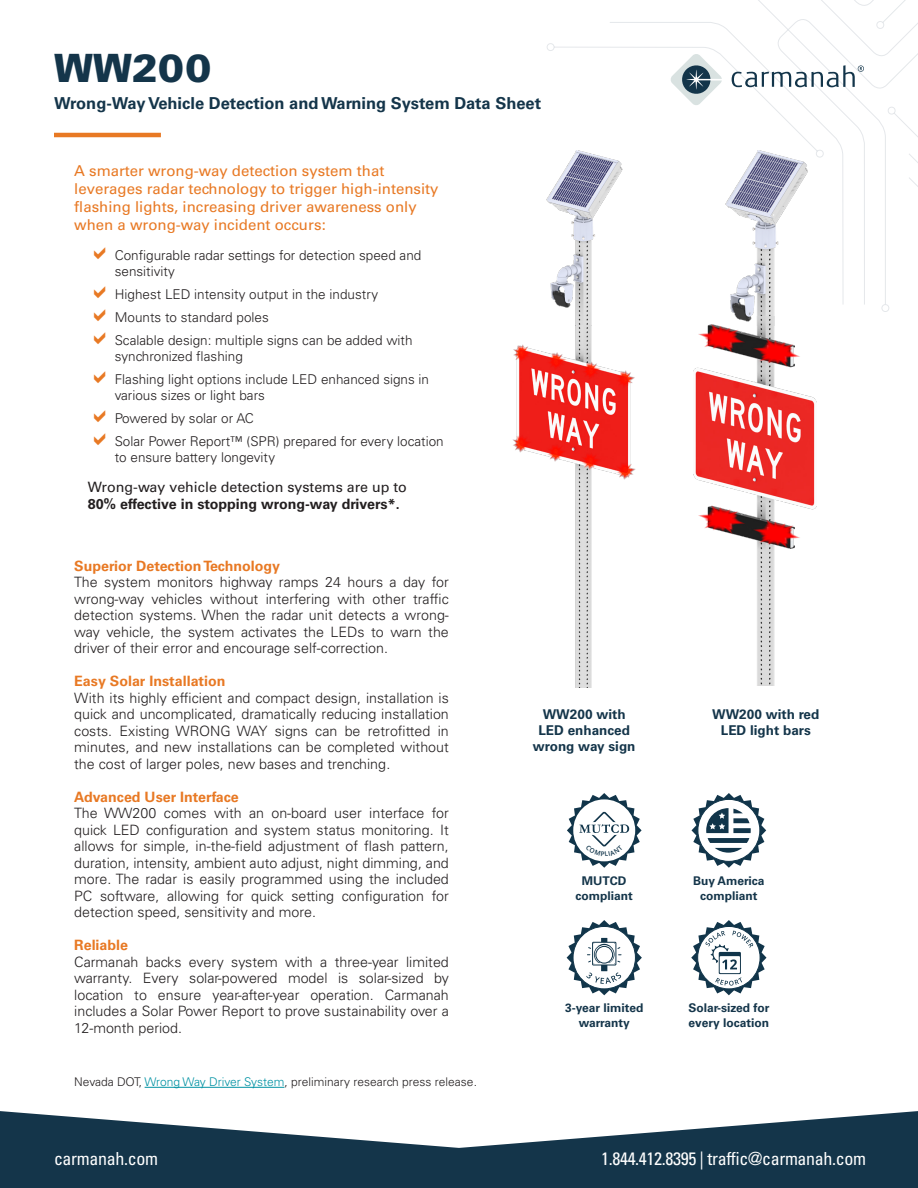
<style>
.page{position:relative;width:918px;height:1188px;background:#fff}
.page>*{position:absolute;margin:0;border:0;box-sizing:border-box;transform-origin:0 0}
.Spec_sheet_title{font:900 39px "Univers LT Std";color:#14354a}
.t1{font:condensed 18px "Univers LT Std";letter-spacing:-.02em;color:#fff}
.Spec_sheet_subtitle{font:700 16.5px "Univers LT Std";color:#14354a}
.Value_differentiator{font:15px/18px "Univers LT Std";color:#e87924}
.Problem-oriented_fea{font:300 14.25px/16.5px "Univers LT Std";color:#231f20;text-align:justify}
.Value_differentiator-2{font:700 14.25px/16.5px "Univers LT Std";color:#231f20}
.Problem-oriented_fea-2{font:700 14.25px "Univers LT Std";color:#e87924}
.t2{font:300 13.5px/16.2px "Univers LT Std";color:#231f20}
.t3{font:700 13.5px/16.2px "Univers LT Std";color:#14354a;text-align:center}
.Problem-oriented_fea-3{font:700 12px/15px "Univers LT Std";color:#14354a;text-align:center}
.t4{font:300 12px "Univers LT Std";color:#231f20}
.s1{font-weight:400}
.s2{color:#0092a3}
</style>
<div class="page">
<svg style="left:547px;top:0;width:371px;height:312px"></svg>
<svg style="left:671px;top:54px;width:51px;height:51px"></svg>
<svg style="left:732px;top:65px;width:132px;height:22px"></svg>
<svg style="left:0;top:1111px;width:918px;height:77px;fill:#14354a"></svg>
<img style="left:513px;top:151px;width:123px;height:536px">
<img style="left:693px;top:151px;width:123px;height:166px">
<img style="left:693px;top:317px;width:123px;height:368px">
<hr style="left:54px;top:133px;width:107px;height:4px;background:#e87924">
<hr style="left:145px;top:1087px;width:139px;height:1px;background:#0092a3">
<svg style="left:692px;top:793px;width:74px;height:75px"></svg>
<svg style="left:691px;top:920px;width:76px;height:75px"></svg>
<svg style="left:567px;top:920px;width:75px;height:75px"></svg>
<svg style="left:567px;top:793px;width:75px;height:75px"></svg>
<p class="Spec_sheet_title" style="left:54px;top:44px;width:159px">WW200</p>
<p class="Spec_sheet_subtitle" style="left:54px;top:93px;width:489px">Wrong-Way Vehicle Detection and Warning System Data Sheet</p>
<p class="Value_differentiator" style="left:74px;top:162px;width:366px">A smarter wrong-way detection system that leverages radar technology to trigger high-intensity flashing lights, increasing driver awareness only when a wrong-way incident occurs:</p>
<p class="t2" style="left:115px;top:247px;width:308px">Configurable radar settings for detection speed and sensitivity</p>
<p class="t2" style="left:115px;top:286px;width:265px">Highest LED intensity output in the industry</p>
<p class="t2" style="left:115px;top:309px;width:156px">Mounts to standard poles</p>
<p class="t2" style="left:115px;top:332px;width:299px">Scalable design: multiple signs can be added with synchronized flashing</p>
<p class="t2" style="left:115px;top:371px;width:316px">Flashing light options include LED enhanced signs in various sizes or light bars</p>
<p class="t2" style="left:115px;top:410px;width:141px">Powered by solar or AC</p>
<p class="t2" style="left:115px;top:433px;width:330px">Solar Power Report™ (SPR) prepared for every location to ensure battery longevity</p>
<p class="Value_differentiator-2" style="left:88px;top:479px;width:321px"><span class="s1">Wrong-way vehicle detection systems are up to<br></span>80% effective in stopping wrong-way drivers*.</p>
<p class="Problem-oriented_fea-2" style="left:74px;top:557px;width:207px">Superior Detection Technology</p>
<p class="Problem-oriented_fea" style="left:74px;top:574px;width:376px">The system monitors highway ramps 24 hours a day for wrong-way vehicles without interfering with other traffic detection systems. When the radar unit detects a wrong&shy;way vehicle, the system activates the LEDs to warn the driver of their error and encourage self-correction.</p>
<p class="Problem-oriented_fea-2" style="left:74px;top:673px;width:153px">Easy Solar Installation</p>
<p class="Problem-oriented_fea" style="left:74px;top:689px;width:376px">With its highly efficient and compact design, installation is quick and uncomplicated, dramatically reducing installation costs. Existing WRONG WAY signs can be retrofitted in minutes, and new installations can be completed without the cost of larger poles, new bases and trenching.</p>
<p class="Problem-oriented_fea-2" style="left:74px;top:788px;width:166px">Advanced User Interface</p>
<p class="Problem-oriented_fea" style="left:74px;top:805px;width:376px">The WW200 comes with an on-board user interface for quick LED configuration and system status monitoring. It allows for simple, in-the-field adjustment of flash pattern, duration, intensity, ambient auto adjust, night dimming, and more. The radar is easily programmed using the included PC software, allowing for quick setting configuration for detection speed, sensitivity and more.</p>
<p class="Problem-oriented_fea-2" style="left:74px;top:937px;width:55px">Reliable</p>
<p class="Problem-oriented_fea" style="left:74px;top:953px;width:376px">Carmanah backs every system with a three-year limited warranty. Every solar-powered model is solar-sized by location to ensure year-after-year operation. Carmanah includes a Solar Power Report to prove sustainability over a 12-month period.</p>
<p class="t4" style="left:74px;top:1075px;width:404px">Nevada DOT, <span class="s2">Wrong Way Driver System</span>, preliminary research press release.</p>
<p class="t3" style="left:533px;top:706px;width:104px">WW200 with<br>LED enhanced wrong way sign</p>
<p class="t3" style="left:712px;top:706px;width:109px">WW200 with red<br>LED light bars</p>
<p class="Problem-oriented_fea-3" style="left:576px;top:873px;width:59px">MUTCD compliant</p>
<p class="Problem-oriented_fea-3" style="left:693px;top:873px;width:73px">Buy America compliant</p>
<p class="Problem-oriented_fea-3" style="left:565px;top:1000px;width:80px">3-year limited warranty</p>
<p class="Problem-oriented_fea-3" style="left:688px;top:1000px;width:82px;text-align:left">Solar-sized for every location</p>
<p class="t1" style="left:54px;top:1147px;width:106px">carmanah.com</p>
<p class="t1" style="left:601px;top:1147px;width:266px">1.844.412.8395 | traffic@carmanah.com</p>
</div>
